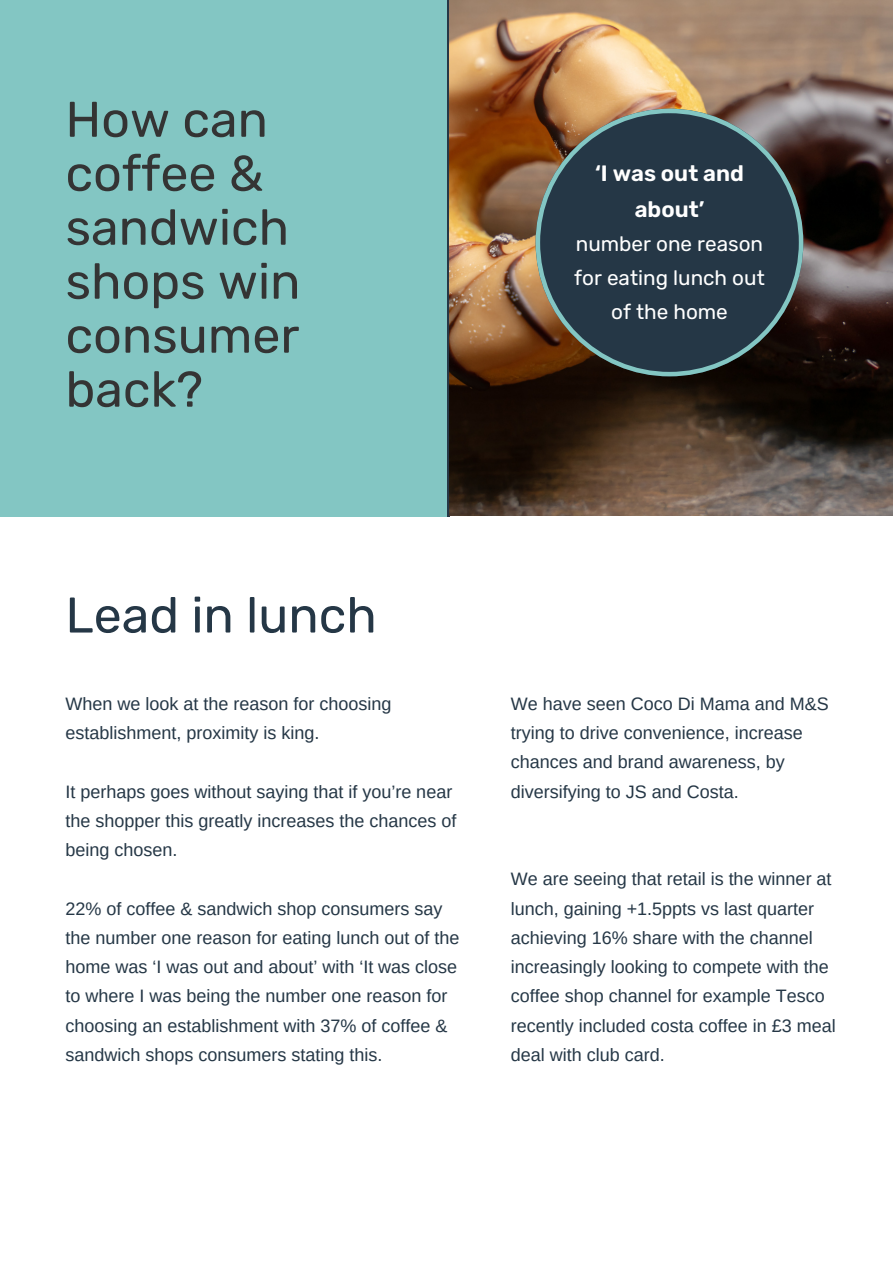
<style>
.page{position:relative;width:893px;height:1264px;background:#fff}
.page>*{position:absolute;margin:0;border:0;box-sizing:border-box;transform-origin:0 0}
.t1{font:49.95px/54px "Rubik";color:#343434}
.t2{font:49.95px "Rubik";color:#253746}
.t3{font:600 22.2px/36px "Rubik";color:#fff;text-align:center}
.t4{font:20.7px/33.8px "Rubik";color:#fff;text-align:center}
.t5{font:18px/29.2px "Arimo";color:#253746}
</style>
<div class="page">
<img style="left:449px;top:0;width:443px;height:515px">
<div style="left:0;top:0;width:446px;height:516px;background:#83c6c3"></div>
<svg style="left:535px;top:109px;width:268px;height:267px;background:#353f46"></svg>
<h1 class="t1" style="left:65px;top:93px;width:236px">How can coffee &amp; sandwich shops win consumer back?</h1>
<p class="t3" style="left:595px;top:155px;width:150px">‘I was out and about’</p>
<p class="t4" style="left:574px;top:227px;width:192px">number one reason for eating lunch out of the home</p>
<h1 class="t2" style="left:65px;top:586px;width:313px">Lead in lunch</h1>
<p class="t5" style="left:65px;top:689px;width:327px">When we look at the reason for choosing establishment, proximity is king.</p>
<p class="t5" style="left:65px;top:776px;width:392px">It perhaps goes without saying that if you’re near the shopper this greatly increases the chances of being chosen.</p>
<p class="t5" style="left:65px;top:893px;width:395px">22% of coffee &amp; sandwich shop consumers say the number one reason for eating lunch out of the home was ‘I was out and about’ with ‘It was close to where I was being the number one reason for choosing an establishment with 37% of coffee &amp; sandwich shops consumers stating this.</p>
<p class="t5" style="left:510px;top:689px;width:319px">We have seen Coco Di Mama and M&amp;S trying to drive convenience, increase chances and brand awareness, by diversifying to JS and Costa.</p>
<p class="t5" style="left:510px;top:864px;width:326px">We are seeing that retail is the winner at lunch, gaining +1.5ppts vs last quarter achieving 16% share with the channel increasingly looking to compete with the coffee shop channel for example Tesco recently included costa coffee in £3 meal deal with club card.</p>
</div>
